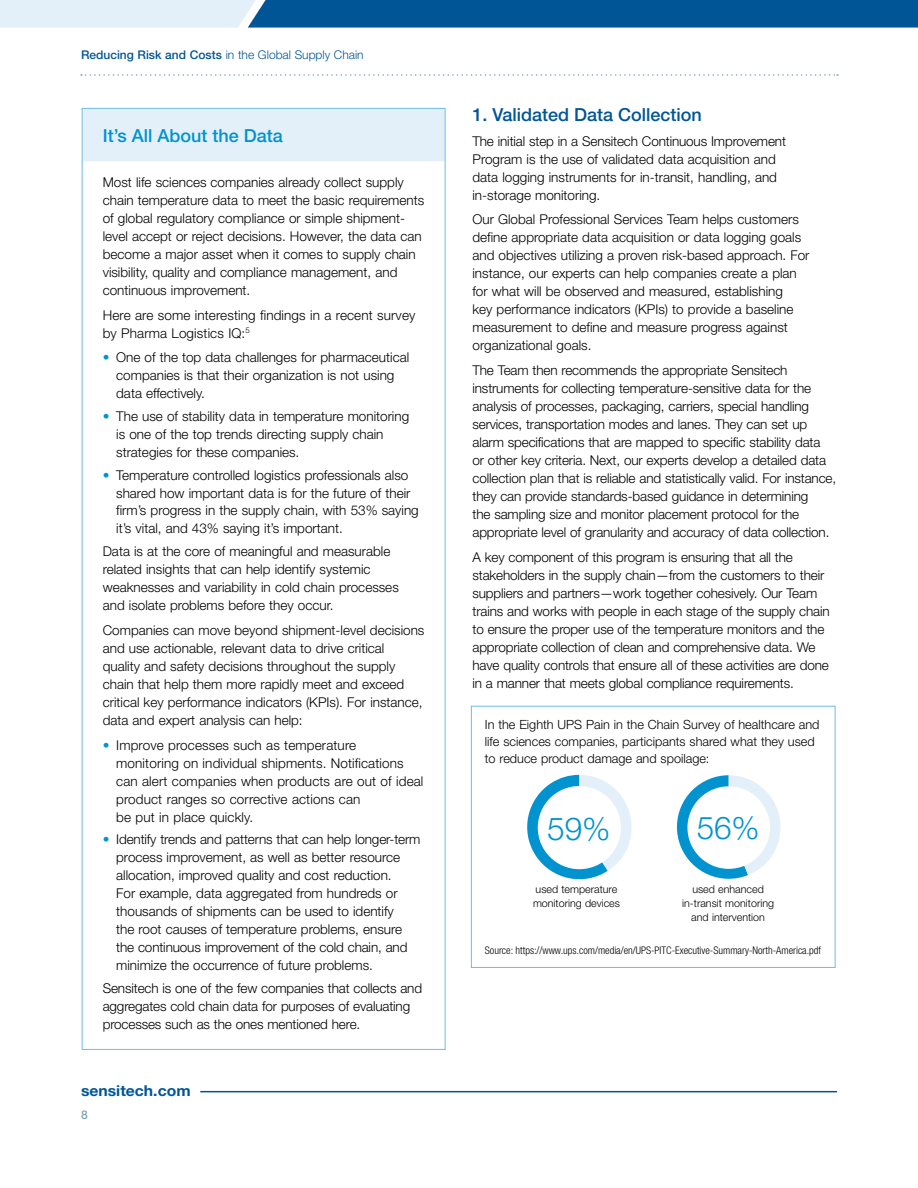
<style>
.page{position:relative;width:918px;height:1188px;background:#fff}
.page>*{position:absolute;margin:0;border:0;box-sizing:border-box;transform-origin:0 0}
.t1{font:300 31.65px "Helvetica Neue LT Std";color:#0093d0}
.t2{font:300 31.5px "Helvetica Neue LT Std";color:#0093d0}
.t3{font:500 18px "Helvetica Neue LT Std";color:#005596}
.t4{font:500 18px "Helvetica Neue LT Std";color:#0093d0}
.t5{font:700 15px "Helvetica Neue LT Std";color:#005596;scale:1.05 1}
.t6{font:300 13.5px/18px "Helvetica Neue LT Std";color:#000}
.t7{font:300 12.75px/17px "Helvetica Neue LT Std";color:#000}
.t8{font:300 12px "Helvetica Neue LT Std";color:#005596}
.t9{font:500 12px "Helvetica Neue LT Std";color:#80a1b6}
.t10{font:300 10.65px/14.2px "Helvetica Neue LT Std";color:#000}
.t11{font:300 condensed 10.5px "Helvetica Neue LT Std";color:#000}
.s1{font-weight:500}
.s2{color:#0093d0}
</style>
<div class="page">
<svg style="left:0;top:0;width:918px;height:28px;background:#4382b3"></svg>
<hr style="left:200px;top:1091px;width:637px;height:1px;background:#005596">
<svg style="left:81px;top:74px;width:757px;height:2px"></svg>
<div style="left:82px;top:109px;width:363px;height:52px;background:#e4f0f9"></div>
<svg style="left:527px;top:775px;width:105px;height:104px"></svg>
<div style="left:538px;top:786px;width:83px;height:83px;background:#fff;border-radius:50%"></div>
<svg style="left:677px;top:775px;width:103px;height:104px"></svg>
<div style="left:687px;top:786px;width:83px;height:83px;background:#fff;border-radius:50%"></div>
<div style="left:471px;top:706px;width:365px;height:262px;border:1px solid #6dbce3"></div>
<p class="t8" style="left:81px;top:47px;width:284px"><span class="s1">Reducing Risk and Costs</span> in the Global Supply Chain</p>
<h3 class="t4" style="left:103px;top:125px;width:182px">It’s All About the Data</h3>
<p class="t6" style="left:103px;top:173px;width:323px">Most life sciences companies already collect supply chain temperature data to meet the basic requirements of global regulatory compliance or simple shipment&shy;level accept or reject decisions. However, the data can become a major asset when it comes to supply chain visibility, quality and compliance management, and continuous improvement.</p>
<p class="t6" style="left:103px;top:305px;width:314px">Here are some interesting findings in a recent survey by Pharma Logistics IQ:<sup>5</sup></p>
<p class="t6" style="left:116px;top:348px;width:294px;text-indent:-14px"><span class="s2">•</span> One of the top data challenges for pharmaceutical companies is that their organization is not using data effectively.</p>
<p class="t6" style="left:116px;top:407px;width:294px;text-indent:-14px"><span class="s2">•</span> The use of stability data in temperature monitoring is one of the top trends directing supply chain strategies for these companies.</p>
<p class="t6" style="left:116px;top:465px;width:304px;text-indent:-14px"><span class="s2">•</span> Temperature controlled logistics professionals also shared how important data is for the future of their firm’s progress in the supply chain, with 53% saying it’s vital, and 43% saying it’s important.</p>
<p class="t6" style="left:103px;top:542px;width:298px">Data is at the core of meaningful and measurable related insights that can help identify systemic weaknesses and variability in cold chain processes and isolate problems before they occur.</p>
<p class="t6" style="left:103px;top:621px;width:323px">Companies can move beyond shipment-level decisions and use actionable, relevant data to drive critical quality and safety decisions throughout the supply chain that help them more rapidly meet and exceed critical key performance indicators (KPIs). For instance, data and expert analysis can help:</p>
<p class="t6" style="left:116px;top:735px;width:309px;text-indent:-14px"><span class="s2">•</span> Improve processes such as temperature<br>monitoring on individual shipments. Notifications can alert companies when products are out of ideal product ranges so corrective actions can<br>be put in place quickly.</p>
<p class="t6" style="left:116px;top:830px;width:306px;text-indent:-14px"><span class="s2">•</span> Identify trends and patterns that can help longer-term process improvement, as well as better resource allocation, improved quality and cost reduction.<br>For example, data aggregated from hundreds or thousands of shipments can be used to identify<br>the root causes of temperature problems, ensure the continuous improvement of the cold chain, and minimize the occurrence of future problems.</p>
<p class="t6" style="left:103px;top:979px;width:321px">Sensitech is one of the few companies that collects and aggregates cold chain data for purposes of evaluating processes such as the ones mentioned here.</p>
<p class="t5" style="left:81px;top:1081px;width:106px">sensitech.com</p>
<p class="t9" style="left:81px;top:1107px;width:8px">8</p>
<h3 class="t3" style="left:472px;top:104px;width:231px">1. Validated Data Collection</h3>
<p class="t6" style="left:472px;top:132px;width:315px">The initial step in a Sensitech Continuous Improvement Program is the use of validated data acquisition and data logging instruments for in-transit, handling, and in-storage monitoring.</p>
<p class="t6" style="left:472px;top:210px;width:338px">Our Global Professional Services Team helps customers define appropriate data acquisition or data logging goals and objectives utilizing a proven risk-based approach. For instance, our experts can help companies create a plan for what will be observed and measured, establishing<br>key performance indicators (KPIs) to provide a baseline measurement to define and measure progress against organizational goals.</p>
<p class="t6" style="left:472px;top:361px;width:365px">The Team then recommends the appropriate Sensitech instruments for collecting temperature-sensitive data for the analysis of processes, packaging, carriers, special handling services, transportation modes and lanes. They can set up alarm specifications that are mapped to specific stability data<br>or other key criteria. Next, our experts develop a detailed data collection plan that is reliable and statistically valid. For instance, they can provide standards-based guidance in determining<br>the sampling size and monitor placement protocol for the appropriate level of granularity and accuracy of data collection.</p>
<p class="t6" style="left:472px;top:548px;width:359px">A key component of this program is ensuring that all the stakeholders in the supply chain—from the customers to their suppliers and partners—work together cohesively. Our Team trains and works with people in each stage of the supply chain to ensure the proper use of the temperature monitors and the appropriate collection of clean and comprehensive data. We have quality controls that ensure all of these activities are done in a manner that meets global compliance requirements.</p>
<p class="t7" style="left:485px;top:716px;width:336px">In the Eighth UPS Pain in the Chain Survey of healthcare and life sciences companies, participants shared what they used to reduce product damage and spoilage:</p>
<h1 class="t1" style="left:547px;top:809px;width:65px">59%</h1>
<h2 class="t2" style="left:697px;top:809px;width:64px">56%</h2>
<p class="t10" style="left:533px;top:882px;width:88px">used temperature monitoring devices</p>
<p class="t10" style="left:682px;top:882px;width:93px;text-align:center">used enhanced in-transit monitoring and intervention</p>
<p class="t11" style="left:485px;top:944px;width:338px">Source: https://www.ups.com/media/en/UPS-PITC-Executive-Summary-North-America.pdf</p>
</div>
